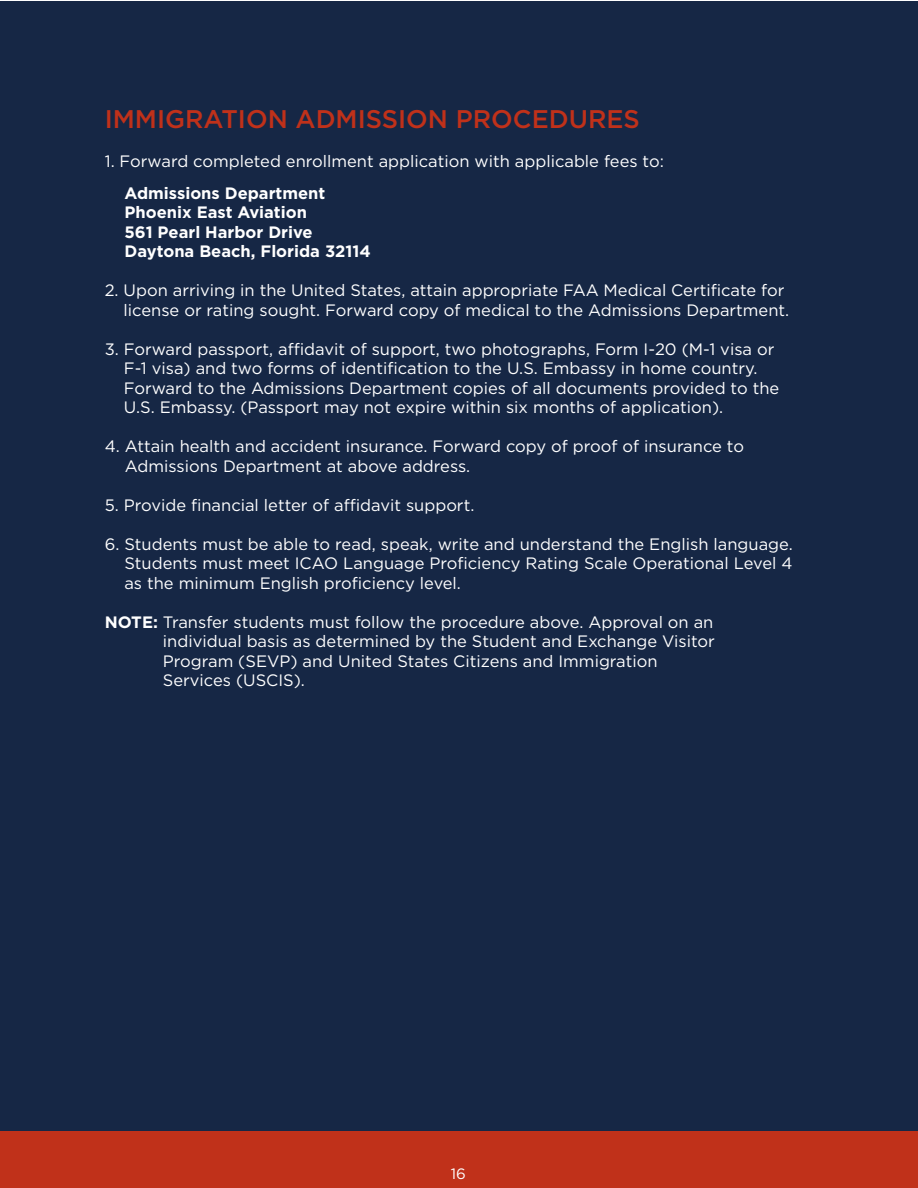
<style>
.page{position:relative;width:918px;height:1188px;background:#fff}
.page>*{position:absolute;margin:0;border:0;box-sizing:border-box;transform-origin:0 0}
.t1{font:500 25.5px "Gotham";color:#c0311a}
.t2{font:16.5px/19.5px "Gotham";color:#fff}
.t3{font:700 16.5px/19.5px "Gotham";color:#fff}
.t4{font:15px "Gotham";color:#fff}
.s1{font-weight:700}
</style>
<div class="page">
<div style="left:0;top:1px;width:917px;height:1187px;background:#162745"></div>
<div style="left:0;top:1132px;width:918px;height:56px;background:#c0311a"></div>
<h1 class="t1" style="left:105px;top:105px;width:537px">IMMIGRATION ADMISSION PROCEDURES</h1>
<p class="t2" style="left:105px;top:151px;width:561px">1. Forward completed enrollment application with applicable fees to:</p>
<p class="t3" style="left:125px;top:183px;width:248px">Admissions Department<br>Phoenix East Aviation<br>561 Pearl Harbor Drive<br>Daytona Beach, Florida 32114</p>
<p class="t2" style="left:105px;top:280px;width:686px;text-align:right">2. Upon arriving in the United States, attain appropriate FAA Medical Certificate for license or rating sought. Forward copy of medical to the Admissions Department.</p>
<p class="t2" style="left:124px;top:339px;width:657px;text-indent:-19px">3. Forward passport, affidavit of support, two photographs, Form I-20 (M-1 visa or F-1 visa) and two forms of identification to the U.S. Embassy in home country.<br>Forward to the Admissions Department copies of all documents provided to the U.S. Embassy. (Passport may not expire within six months of application).</p>
<p class="t2" style="left:125px;top:436px;width:621px;text-indent:-20px">4. Attain health and accident insurance. Forward copy of proof of insurance to<br>Admissions Department at above address.</p>
<p class="t2" style="left:105px;top:495px;width:371px">5. Provide financial letter of affidavit support.</p>
<p class="t2" style="left:124px;top:534px;width:670px;text-align:justify;text-indent:-20px">6. Students must be able to read, speak, write and understand the English language.<br>Students must meet ICAO Language Proficiency Rating Scale Operational Level 4 as the minimum English proficiency level.</p>
<p class="t2" style="left:163px;top:612px;width:554px;text-indent:-58px"><span class="s1">NOTE:</span> Transfer students must follow the procedure above. Approval on an individual basis as determined by the Student and Exchange Visitor Program (SEVP) and United States Citizens and Immigration Services (USCIS).</p>
<p class="t4" style="left:451px;top:1154px;width:17px">16</p>
<p class="t4" style="left:451px;top:1164px;width:17px">16</p>
</div>
